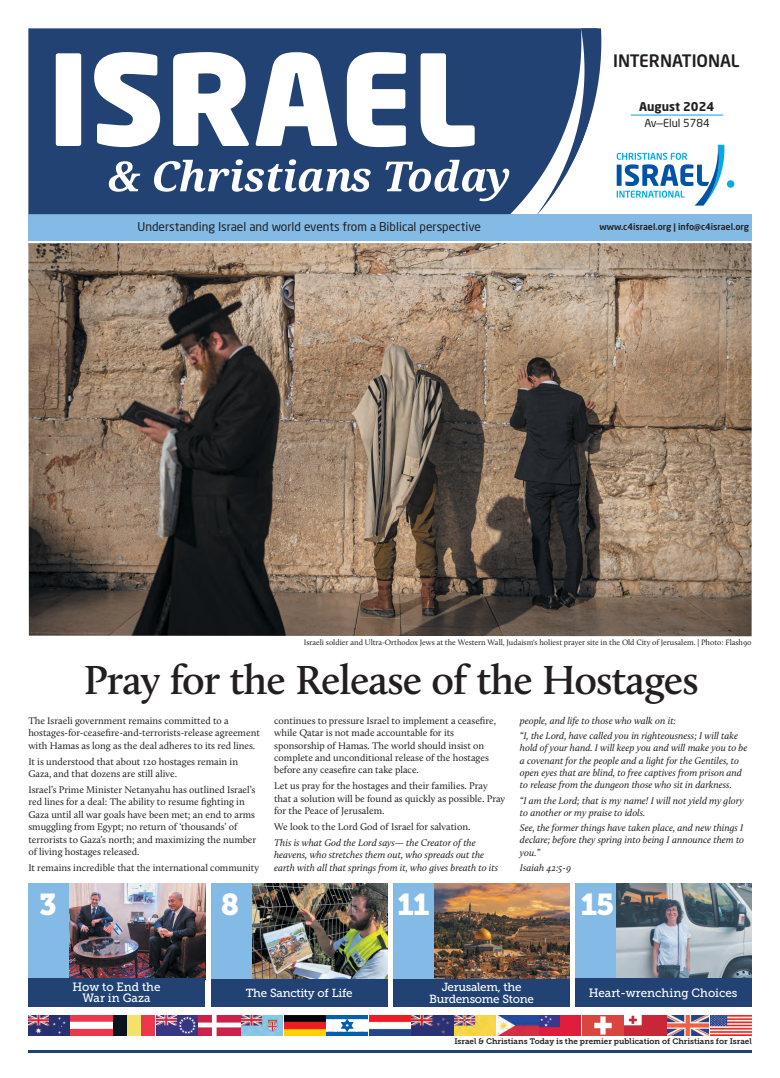
<style>
.page{position:relative;width:780px;height:1078px;background:#fff}
.page>*{position:absolute;margin:0;border:0;box-sizing:border-box;transform-origin:0 0}
.t1{font:600 42px "Calluna";letter-spacing:-.02em;color:#231f20}
.t2{font:30px "Museo Slab 900";color:#fff}
.t3{font:500 17px "Neo Sans W1 G";color:#231f20}
.t4{font:12px "Neo Sans W1 G";color:#231f20}
.t5{font:12px/11.5px "Museo Slab 500";color:#fff;text-align:center}
.t6{font:700 12px "Neo Sans W1 G";color:#231f20}
.t7{font:11.7px/11.9px "Museo Slab 500";letter-spacing:-.025em;color:#fff;text-align:center}
.t8{font:10.9px "Neo Sans W1 G";color:#231f20}
.t9{font:10px/12.4px "Calluna";color:#231f20}
.t10{font:italic 10px/12.4px "Calluna";color:#231f20}
.t11{font:500 8.9px "Neo Sans W1 G";color:#231f20}
.t12{font:8px "Calluna";color:#231f20}
.t13{font:8px "Museo Slab 700";color:#231f20}
</style>
<div class="page">
<div style="left:28px;top:214px;width:723px;height:26px;background:#83bbe6"></div>
<div style="left:28px;top:28px;width:574px;height:186px;background:#214273"></div>
<svg style="left:109px;top:28px;width:492px;height:186px"></svg>
<svg style="left:56px;top:52px;width:418px;height:95px"></svg>
<hr style="left:630px;top:115px;width:93px;height:1px;background:#00a3e6">
<hr style="left:28px;top:1049px;width:723px;height:3px;background:#214273">
<img style="left:28px;top:1015px;width:84px;height:20px">
<img style="left:114px;top:1015px;width:83px;height:20px">
<img style="left:199px;top:1015px;width:83px;height:20px">
<img style="left:284px;top:1015px;width:126px;height:20px">
<img style="left:412px;top:1015px;width:83px;height:20px">
<img style="left:497px;top:1015px;width:126px;height:20px">
<img style="left:625px;top:1015px;width:83px;height:20px">
<img style="left:710px;top:1015px;width:41px;height:20px">
<img style="left:615px;top:883px;width:136px;height:95px">
<div style="left:575px;top:883px;width:40px;height:101px;background:#83bbe6"></div>
<div style="left:575px;top:978px;width:176px;height:28px;background:#214273"></div>
<img style="left:28px;top:243px;width:723px;height:393px">
<img style="left:69px;top:883px;width:136px;height:95px">
<div style="left:28px;top:883px;width:41px;height:98px;background:#83bbe6"></div>
<div style="left:28px;top:978px;width:177px;height:28px;background:#214273"></div>
<img style="left:251px;top:883px;width:136px;height:95px">
<div style="left:211px;top:883px;width:40px;height:99px;background:#83bbe6"></div>
<div style="left:211px;top:978px;width:176px;height:28px;background:#214273"></div>
<img style="left:434px;top:883px;width:136px;height:95px">
<div style="left:393px;top:883px;width:41px;height:99px;background:#83bbe6"></div>
<div style="left:393px;top:978px;width:177px;height:28px;background:#214273"></div>
<svg style="left:726px;top:180px;width:8px;height:8px"></svg>
<svg style="left:616px;top:145px;width:108px;height:60px"></svg>
<h3 class="t3" style="left:613px;top:54px;width:128px">INTERNATIONAL</h3>
<p class="t4" style="left:137px;top:222px;width:345px">Understanding Israel and world events from a Biblical perspective</p>
<p class="t6" style="left:639px;top:102px;width:76px">August 2024</p>
<p class="t8" style="left:644px;top:119px;width:67px">Av—Elul 5784</p>
<p class="t11" style="left:599px;top:223px;width:151px">www.c4israel.org | info@c4israel.org</p>
<p class="t12" style="left:304px;top:639px;width:449px">Israeli soldier and Ultra-Orthodox Jews at the Western Wall, Judaism's holiest prayer site in the Old City of Jerusalem. | Photo: Flash90</p>
<h1 class="t1" style="left:84px;top:662px;width:616px">Pray for the Release of the Hostages</h1>
<p class="t9" style="left:28px;top:715px;width:233px">The Israeli government remains committed to a hostages-for-ceasefire-and-terrorists-release agreement with Hamas as long as the deal adheres to its red lines.</p>
<p class="t9" style="left:28px;top:755px;width:211px">It is understood that about 120 hostages remain in<br>Gaza, and that dozens are still alive.</p>
<p class="t9" style="left:28px;top:784px;width:229px">Israel’s Prime Minister Netanyahu has outlined Israel’s red lines for a deal: The ability to resume fighting in Gaza until all war goals have been met; an end to arms smuggling from Egypt; no return of ‘thousands’ of terrorists to Gaza’s north; and maximizing the number of living hostages released.</p>
<p class="t9" style="left:28px;top:862px;width:232px">It remains incredible that the international community</p>
<p class="t9" style="left:274px;top:715px;width:223px">continues to pressure Israel to implement a ceasefire, while Qatar is not made accountable for its sponsorship of Hamas. The world should insist on complete and unconditional release of the hostages before any ceasefire can take place.</p>
<p class="t9" style="left:274px;top:780px;width:232px">Let us pray for the hostages and their families. Pray that a solution will be found as quickly as possible. Pray for the Peace of Jerusalem.</p>
<p class="t9" style="left:274px;top:821px;width:198px">We look to the Lord God of Israel for salvation.</p>
<p class="t10" style="left:274px;top:837px;width:225px">This is what God the Lord says— the Creator of the heavens, who stretches them out, who spreads out the earth with all that springs from it, who gives breath to its</p>
<p class="t10" style="left:520px;top:713px;width:220px;line-height:15.1px">people, and life to those who walk on it:<br>“I, the Lord, have called you in righteousness; I will take</p>
<p class="t10" style="left:520px;top:742px;width:229px">hold of your hand. I will keep you and will make you to be a covenant for the people and a light for the Gentiles, to open eyes that are blind, to free captives from prison and to release from the dungeon those who sit in darkness.</p>
<p class="t10" style="left:520px;top:794px;width:225px">“I am the Lord; that is my name! I will not yield my glory to another or my praise to idols.</p>
<p class="t10" style="left:520px;top:822px;width:226px;text-align:justify">See, the former things have taken place, and new things I declare; before they spring into being I announce them to you.”</p>
<p class="t10" style="left:520px;top:862px;width:53px">Isaiah 42:5-9</p>
<h2 class="t2" style="left:39px;top:892px;width:19px">3</h2>
<h2 class="t2" style="left:221px;top:892px;width:20px">8</h2>
<h2 class="t2" style="left:397px;top:892px;width:33px">11</h2>
<h2 class="t2" style="left:580px;top:892px;width:35px">15</h2>
<p class="t5" style="left:72px;top:981px;width:90px">How to End the<br>War in Gaza</p>
<p class="t7" style="left:246px;top:987px;width:108px">The Sanctity of Life</p>
<p class="t7" style="left:429px;top:981px;width:106px">Jerusalem, the<br>Burdensome Stone</p>
<p class="t5" style="left:588px;top:987px;width:150px">Heart-wrenching Choices</p>
<p class="t13" style="left:454px;top:1037px;width:299px">Israel &amp; Christians Today is the premier publication of Christians for Israel</p>
</div>
